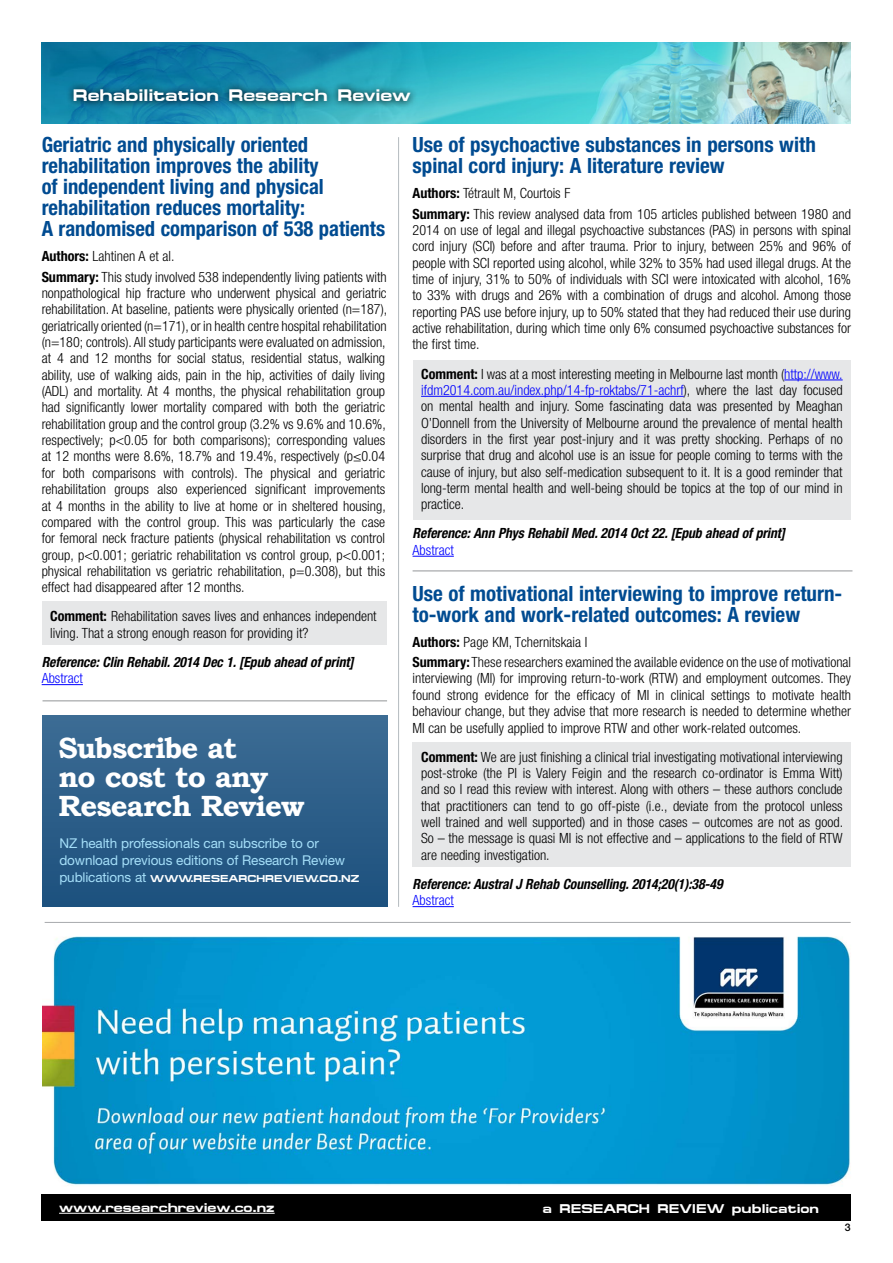
<style>
.page{position:relative;width:893px;height:1263px;background:#fff}
.page>*{position:absolute;margin:0;border:0;box-sizing:border-box;transform-origin:0 0}
.t1{font:700 29.25px/29px "Bookman Old Style";letter-spacing:-.03em;color:#fff}
.t2{font:700 condensed 21px/21px "Helvetica Neue LT Pro";color:#004b91}
.t3{font:700 16.8px "Micro Extended";color:#fff}
.t4{font:300 condensed 14.1px/16.4px "Helvetica Neue LT Pro";color:#000;text-align:justify}
.t5{font:italic 700 condensed 14.1px "Helvetica Neue LT Pro";letter-spacing:-.005em;color:#000}
.t6{font:300 condensed 14.1px "Helvetica Neue LT Pro";color:#00f}
.t7{font:13.5px/17.2px "Helvetica Neue LT Pro";letter-spacing:-.01em;color:#a5dff9}
.t8{font:700 12.75px "Micro Extended";color:#fff}
.t9{font:500 10.5px "Helvetica Neue LT Pro";color:#000}
.t10{font:700 10.05px "Micro Extend FLF";color:#fff}
.s1{font-weight:700}
.s2{font-family:"Helvetica Neue LT Pro";font-weight:400;font-size:13.5px;color:#a5dff9}
.s3{color:#00f}
</style>
<div class="page">
<img style="left:43px;top:922px;width:808px;height:264px">
<img style="left:42px;top:43px;width:809px;height:80px">
<div style="left:41px;top:1194px;width:809px;height:26px;background:#000"></div>
<hr style="left:59px;top:1213px;width:216px;height:1px;background:#fff">
<div style="left:43px;top:601px;width:344px;height:44px;background:#e6e7e8"></div>
<div style="left:413px;top:743px;width:438px;height:124px;background:#e6e7e8"></div>
<div style="left:413px;top:361px;width:437px;height:159px;background:#e6e7e8"></div>
<hr style="left:42px;top:684px;width:41px;height:1px;background:#00f">
<hr style="left:398px;top:137px;width:1px;height:770px;background:#b5bbbf">
<hr style="left:43px;top:700px;width:344px;height:1px;background:#939598">
<hr style="left:413px;top:570px;width:439px;height:1px;background:#939598">
<hr style="left:784px;top:380px;width:59px;height:1px;background:#00f">
<hr style="left:421px;top:396px;width:263px;height:1px;background:#00f">
<hr style="left:413px;top:556px;width:41px;height:1px;background:#00f">
<hr style="left:413px;top:906px;width:41px;height:1px;background:#00f">
<svg style="left:66px;top:81px;width:351px;height:28px;background:#187a94"></svg>
<div style="left:43px;top:715px;width:344px;height:192px;background:linear-gradient(to bottom,#3c6c94,#1d517e)"></div>
<hr style="left:45px;top:922px;width:806px;height:1px;background:#a7a9ac">
<p class="t3" style="left:73px;top:86px;width:339px">Rehabilitation Research Review</p>
<p class="t2" style="left:42px;top:134px;width:345px">Geriatric and physically oriented rehabilitation improves the ability<br>of independent living and physical rehabilitation reduces mortality:<br>A randomised comparison of 538 patients</p>
<p class="t4" style="left:42px;top:248px;width:134px"><span class="s1">Authors:</span> Lahtinen A et al.</p>
<p class="t4" style="left:42px;top:268px;width:347px;text-align:left"><span class="s1">Summary:</span> This study involved 538 independently living patients with nonpathological hip fracture who underwent physical and geriatric rehabilitation. At baseline, patients were physically oriented (n=187), geriatrically oriented (n=171), or in health centre hospital rehabilitation (n=180; controls). All study participants were evaluated on admission, at 4 and 12 months for social status, residential status, walking ability, use of walking aids, pain in the hip, activities of daily living (ADL) and mortality. At 4 months, the physical rehabilitation group had significantly lower mortality compared with both the geriatric rehabilitation group and the control group (3.2% vs 9.6% and 10.6%, respectively; p&lt;0.05 for both comparisons); corresponding values at 12 months were 8.6%, 18.7% and 19.4%, respectively (p≤0.04 for both comparisons with controls). The physical and geriatric rehabilitation groups also experienced significant improvements at 4 months in the ability to live at home or in sheltered housing, compared with the control group. This was particularly the case for femoral neck fracture patients (physical rehabilitation vs control group, p&lt;0.001; geriatric rehabilitation vs control group, p&lt;0.001; physical rehabilitation vs geriatric rehabilitation, p=0.308), but this effect had disappeared after 12 months.</p>
<p class="t4" style="left:50px;top:608px;width:328px"><span class="s1">Comment:</span> Rehabilitation saves lives and enhances independent living. That a strong enough reason for providing it?</p>
<p class="t5" style="left:42px;top:653px;width:314px">Reference: Clin Rehabil. 2014 Dec 1. [Epub ahead of print]</p>
<p class="t6" style="left:42px;top:670px;width:43px">Abstract</p>
<p class="t1" style="left:58px;top:733px;width:248px">Subscribe at<br>no cost to any<br>Research Review</p>
<p class="t7" style="left:59px;top:834px;width:287px">NZ health professionals can subscribe to or download previous editions of Research Review</p>
<p class="t10" style="left:59px;top:873px;width:302px"><span class="s2">publications at</span> WWW.RESEARCHREVIEW.CO.NZ</p>
<p class="t2" style="left:413px;top:134px;width:405px">Use of psychoactive substances in persons with spinal cord injury: A literature review</p>
<p class="t4" style="left:413px;top:185px;width:159px"><span class="s1">Authors:</span> Tétrault M, Courtois F</p>
<p class="t4" style="left:413px;top:205px;width:440px"><span class="s1">Summary:</span> This review analysed data from 105 articles published between 1980 and 2014 on use of legal and illegal psychoactive substances (PAS) in persons with spinal cord injury (SCI) before and after trauma. Prior to injury, between 25% and 96% of people with SCI reported using alcohol, while 32% to 35% had used illegal drugs. At the time of injury, 31% to 50% of individuals with SCI were intoxicated with alcohol, 16% to 33% with drugs and 26% with a combination of drugs and alcohol. Among those reporting PAS use before injury, up to 50% stated that they had reduced their use during active rehabilitation, during which time only 6% consumed psychoactive substances for the first time.</p>
<p class="t4" style="left:421px;top:365px;width:423px"><span class="s1">Comment:</span> I was at a most interesting meeting in Melbourne last month (<span class="s3">http://www. ifdm2014.com.au/index.php/14-fp-roktabs/71-achrf</span>), where the last day focused on mental health and injury. Some fascinating data was presented by Meaghan O’Donnell from the University of Melbourne around the prevalence of mental health disorders in the first year post-injury and it was pretty shocking. Perhaps of no surprise that drug and alcohol use is an issue for people coming to terms with the cause of injury, but also self-medication subsequent to it. It is a good reminder that long-term mental health and well-being should be topics at the top of our mind in practice.</p>
<p class="t5" style="left:413px;top:525px;width:374px">Reference: Ann Phys Rehabil Med. 2014 Oct 22. [Epub ahead of print]</p>
<p class="t6" style="left:413px;top:542px;width:43px">Abstract</p>
<p class="t2" style="left:413px;top:582px;width:431px">Use of motivational interviewing to improve return&shy;to-work and work-related outcomes: A review</p>
<p class="t4" style="left:413px;top:633px;width:176px"><span class="s1">Authors:</span> Page KM, Tchernitskaia I</p>
<p class="t4" style="left:413px;top:654px;width:440px"><span class="s1">Summary:</span> These researchers examined the available evidence on the use of motivational interviewing (MI) for improving return-to-work (RTW) and employment outcomes. They found strong evidence for the efficacy of MI in clinical settings to motivate health behaviour change, but they advise that more research is needed to determine whether MI can be usefully applied to improve RTW and other work-related outcomes.</p>
<p class="t4" style="left:421px;top:748px;width:424px"><span class="s1">Comment:</span> We are just finishing a clinical trial investigating motivational interviewing post-stroke (the PI is Valery Feigin and the research co-ordinator is Emma Witt) and so I read this review with interest. Along with others – these authors conclude that practitioners can tend to go off-piste (i.e., deviate from the protocol unless well trained and well supported) and in those cases – outcomes are not as good.<br>So – the message is quasi MI is not effective and – applications to the field of RTW are needing investigation.</p>
<p class="t5" style="left:413px;top:875px;width:312px">Reference: Austral J Rehab Counselling. 2014;20(1):38-49</p>
<p class="t6" style="left:413px;top:892px;width:43px">Abstract</p>
<p class="t8" style="left:59px;top:1200px;width:217px">www.researchreview.co.nz</p>
<p class="t8" style="left:542px;top:1201px;width:278px">a RESEARCH REVIEW publication</p>
<p class="t9" style="left:845px;top:1221px;width:7px">3</p>
</div>
